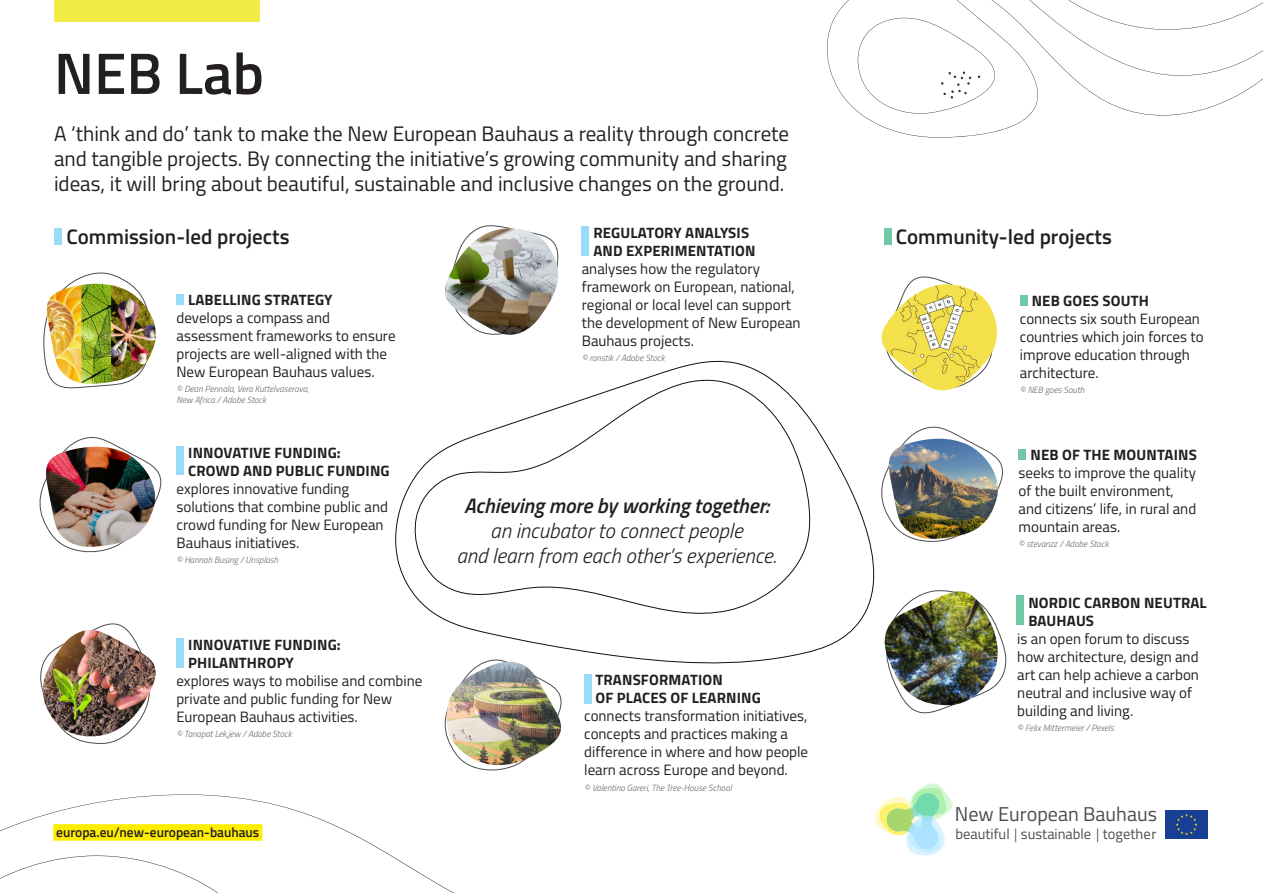
<style>
.page{position:relative;width:1263px;height:893px;background:#fff}
.page>*{position:absolute;margin:0;border:0;box-sizing:border-box;transform-origin:0 0}
.t1{font:600 58.5px "Titillium Web";color:#231f20}
.t2{font:21px/25.2px "Titillium Web";color:#231f20;text-align:justify}
.t3{font:italic 300 21px/25.2px "Titillium Web";color:#231f20;text-align:center}
.t4{font:600 21px "Titillium Web";color:#231f20}
.t5{font:italic 600 21px "Titillium Web";color:#231f20}
.t6{font:19.95px "Titillium Web";color:#4d4d4d}
.Paragraph_Style_2{font:15px/18px "Titillium Web";color:#231f20}
.t7{font:700 15px/18px "Titillium Web";letter-spacing:.01em;color:#231f20}
.t8{font:14.55px "Titillium Web";color:#4d4d4d}
.t9{font:600 13.5px "Titillium Web";color:#231f20}
.Paragraph_Style_2-2{font:italic 300 9px/10.8px "Titillium Web";color:#696969}
.s1{font-weight:300}
</style>
<div class="page">
<svg style="left:0;top:794px;width:454px;height:99px"></svg>
<svg style="left:395px;top:360px;width:480px;height:304px"></svg>
<svg style="left:43px;top:272px;width:88px;height:116px"></svg>
<img style="left:47px;top:284px;width:109px;height:101px">
<svg style="left:40px;top:623px;width:88px;height:121px"></svg>
<img style="left:43px;top:630px;width:113px;height:108px">
<svg style="left:39px;top:437px;width:123px;height:116px"></svg>
<img style="left:46px;top:447px;width:109px;height:101px">
<div style="left:54px;top:0;width:205px;height:21px;background:#f0ec45"></div>
<svg style="left:881px;top:426px;width:122px;height:116px"></svg>
<img style="left:889px;top:439px;width:109px;height:101px">
<div style="left:177px;top:294px;width:7px;height:11px;background:#99dbf8"></div>
<div style="left:54px;top:228px;width:7px;height:16px;background:#99dbf8"></div>
<div style="left:1165px;top:810px;width:43px;height:29px;background:#174094"></div>
<svg style="left:1176px;top:814px;width:21px;height:21px"></svg>
<svg style="left:875px;top:783px;width:77px;height:72px"></svg>
<svg style="left:478px;top:225px;width:81px;height:37px"></svg>
<img style="left:445px;top:228px;width:113px;height:107px">
<div style="left:582px;top:227px;width:7px;height:29px;background:#99dbf8"></div>
<div style="left:177px;top:446px;width:7px;height:29px;background:#99dbf8"></div>
<div style="left:177px;top:639px;width:7px;height:29px;background:#99dbf8"></div>
<svg style="left:440px;top:659px;width:123px;height:112px"></svg>
<img style="left:447px;top:662px;width:114px;height:103px">
<div style="left:584px;top:674px;width:7px;height:29px;background:#99dbf8"></div>
<svg style="left:884px;top:590px;width:123px;height:124px"></svg>
<img style="left:885px;top:591px;width:113px;height:114px">
<div style="left:1017px;top:595px;width:7px;height:30px;background:#72c7a5"></div>
<svg style="left:908px;top:276px;width:43px;height:8px"></svg>
<img style="left:881px;top:284px;width:116px;height:107px">
<div style="left:1020px;top:295px;width:7px;height:11px;background:#72c7a5"></div>
<div style="left:1019px;top:449px;width:7px;height:10px;background:#72c7a5"></div>
<div style="left:884px;top:228px;width:8px;height:16px;background:#72c7a5"></div>
<div style="left:53px;top:824px;width:209px;height:17px;background:#ffed00"></div>
<svg style="left:827px;top:0;width:436px;height:138px"></svg>
<svg style="left:0;top:855px;width:235px;height:38px"></svg>
<p class="t1" style="left:54px;top:30px;width:211px">NEB Lab</p>
<p class="t2" style="left:54px;top:120px;width:737px">A ‘think and do’ tank to make the New European Bauhaus a reality through concrete and tangible projects. By connecting the initiative’s growing community and sharing ideas, it will bring about beautiful, sustainable and inclusive changes on the ground.</p>
<p class="t7" style="left:593px;top:223px;width:164px">REGULATORY ANALYSIS<br>AND EXPERIMENTATION</p>
<p class="Paragraph_Style_2" style="left:582px;top:259px;width:220px">analyses how the regulatory framework on European, national, regional or local level can support the development of New European<br>Bauhaus projects.</p>
<p class="Paragraph_Style_2-2" style="left:582px;top:352px;width:85px">© ronstik / Adobe Stock</p>
<p class="t4" style="left:66px;top:220px;width:225px">Commission-led projects</p>
<p class="t4" style="left:896px;top:220px;width:218px">Community-led projects</p>
<p class="t7" style="left:188px;top:290px;width:146px">LABELLING STRATEGY</p>
<p class="Paragraph_Style_2" style="left:177px;top:308px;width:220px">develops a compass and assessment frameworks to ensure projects are well-aligned with the<br>New European Bauhaus values.</p>
<p class="Paragraph_Style_2-2" style="left:177px;top:383px;width:134px">© Dean Pennala, Vera Kuttelvaserova,<br>New Africa / Adobe Stock</p>
<p class="t7" style="left:1032px;top:291px;width:119px">NEB GOES SOUTH</p>
<p class="Paragraph_Style_2" style="left:1020px;top:309px;width:185px">connects six south European countries which join forces to improve education through architecture.</p>
<p class="Paragraph_Style_2-2" style="left:1020px;top:384px;width:66px">© NEB goes South</p>
<p class="t7" style="left:188px;top:443px;width:154px">INNOVATIVE FUNDING:</p>
<p class="t7" style="left:188px;top:461px;width:203px">CROWD AND PUBLIC FUNDING</p>
<p class="Paragraph_Style_2" style="left:177px;top:479px;width:213px">explores innovative funding solutions that combine public and crowd funding for New European<br>Bauhaus initiatives.</p>
<p class="Paragraph_Style_2-2" style="left:177px;top:554px;width:103px">© Hannah Busing / Unsplash</p>
<p class="t7" style="left:188px;top:635px;width:154px">INNOVATIVE FUNDING:<br>PHILANTHROPY</p>
<p class="Paragraph_Style_2" style="left:176px;top:671px;width:247px">explores ways to mobilise and combine private and public funding for New<br>European Bauhaus activities.</p>
<p class="Paragraph_Style_2-2" style="left:176px;top:728px;width:117px">© Tanapat Lek,jew / Adobe Stock</p>
<p class="t9" style="left:56px;top:822px;width:205px">europa.eu/new-european-bauhaus</p>
<p class="t5" style="left:464px;top:489px;width:306px">Achieving more by working together:</p>
<p class="t3" style="left:457px;top:517px;width:321px">an incubator to connect people<br>and learn from each other’s experience.</p>
<p class="t7" style="left:596px;top:670px;width:167px">TRANSFORMATION<br>OF PLACES OF LEARNING</p>
<p class="Paragraph_Style_2" style="left:584px;top:706px;width:225px">connects transformation initiatives, concepts and practices making a difference in where and how people learn across Europe and beyond.</p>
<p class="Paragraph_Style_2-2" style="left:584px;top:781px;width:149px">© Valentino Gareri, The Tree-House School</p>
<p class="t7" style="left:1030px;top:445px;width:168px">NEB OF THE MOUNTAINS</p>
<p class="Paragraph_Style_2" style="left:1018px;top:463px;width:179px">seeks to improve the quality of the built environment, and citizens’ life, in rural and mountain areas.</p>
<p class="Paragraph_Style_2-2" style="left:1018px;top:538px;width:92px">© stevanzz / Adobe Stock</p>
<p class="t7" style="left:1028px;top:592px;width:180px">NORDIC CARBON NEUTRAL<br>BAUHAUS</p>
<p class="Paragraph_Style_2" style="left:1017px;top:628px;width:183px">is an open forum to discuss how architecture, design and art can help achieve a carbon neutral and inclusive way of building and living.</p>
<p class="Paragraph_Style_2-2" style="left:1017px;top:722px;width:98px">© Felix Mittermeier / Pexels</p>
<h3 class="t6" style="left:955px;top:799px;width:204px">New European Bauhaus</h3>
<p class="t8" style="left:955px;top:823px;width:203px">beautiful <span class="s1">|</span> sustainable <span class="s1">|</span> together</p>
</div>
